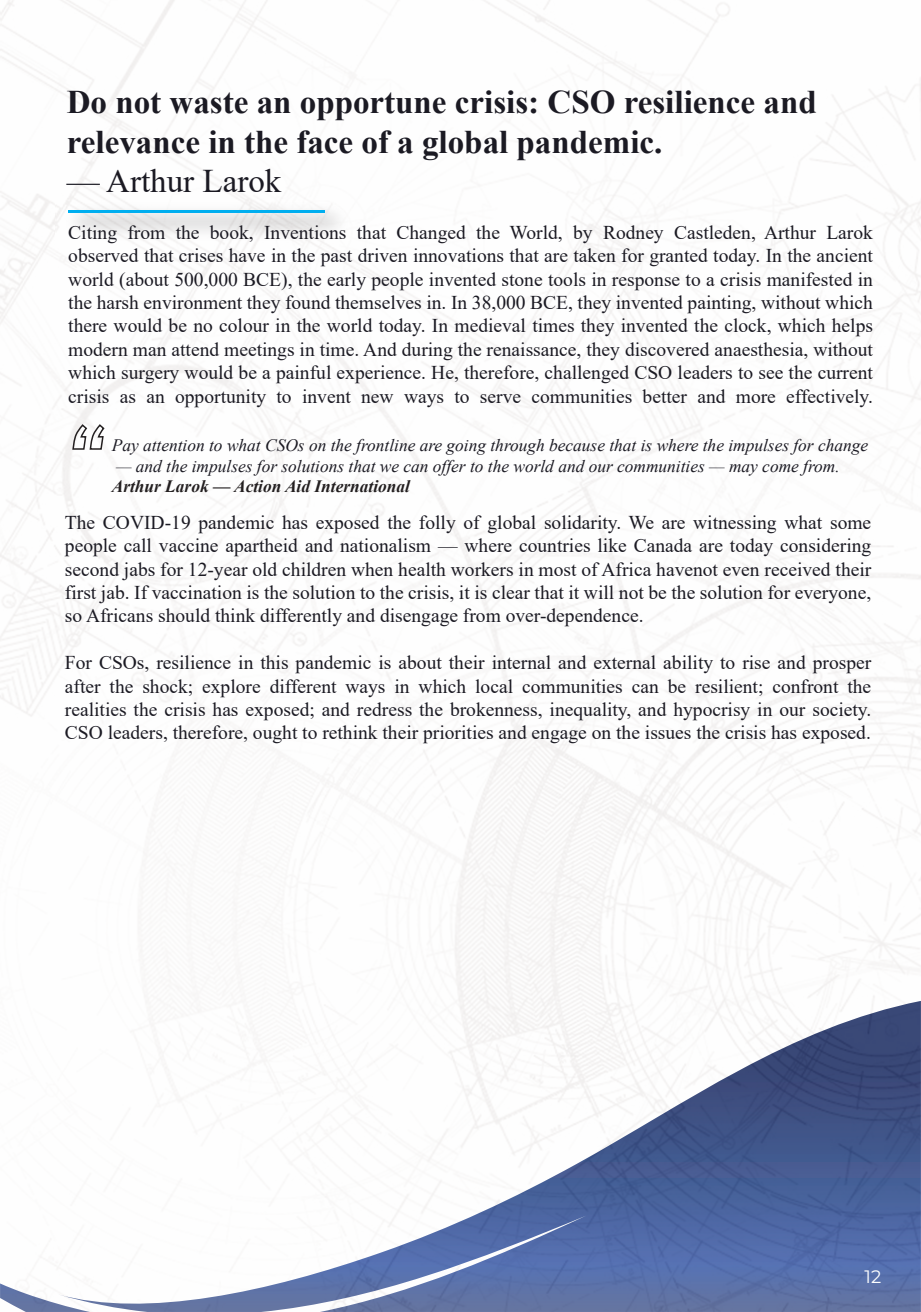
<style>
.page{position:relative;width:921px;height:1312px;background:#fff}
.page>*{position:absolute;margin:0;border:0;box-sizing:border-box;transform-origin:0 0}
.t1{font:700 33px/39.6px "Times New Roman";color:#1b1a23}
.t2{font:33px "Times New Roman";color:#1b1a23}
.t3{font:19.5px/23.4px "Times New Roman";color:#1b1a23;text-align:justify}
.t4{font:18px "Montserrat";color:#fdfefe}
.t5{font:italic 17.4px "Times New Roman";color:#1b1a23}
.t6{font:italic 700 17.4px "Times New Roman";color:#231f20}
</style>
<div class="page">
<img style="left:0;top:0;width:920px;height:1311px">
<svg style="left:71px;top:423px;width:34px;height:27px"></svg>
<img style="left:55px;top:197px;width:303px;height:49px">
<hr style="left:68px;top:210px;width:256px;height:2px;background:#00aeef">
<h1 class="t1" style="left:67px;top:81px;width:751px">Do not waste an opportune crisis: CSO resilience and relevance in the face of a global pandemic.</h1>
<h1 class="t2" style="left:67px;top:158px;width:216px">— Arthur Larok</h1>
<p class="t3" style="left:68px;top:220px;width:806px">Citing from the book, Inventions that Changed the World, by Rodney Castleden, Arthur Larok observed that crises have in the past driven innovations that are taken for granted today. In the ancient world (about 500,000 BCE), the early people invented stone tools in response to a crisis manifested in the harsh environment they found themselves in. In 38,000 BCE, they invented painting, without which there would be no colour in the world today. In medieval times they invented the clock, which helps modern man attend meetings in time. And during the renaissance, they discovered anaesthesia, without which surgery would be a painful experience. He, therefore, challenged CSO leaders to see the current crisis as an opportunity to invent new ways to serve communities better and more effectively.</p>
<p class="t5" style="left:112px;top:433px;width:757px">Pay attention to what CSOs on the frontline are going through because that is where the impulses for change</p>
<p class="t5" style="left:116px;top:454px;width:725px">— and the impulses for solutions that we can offer to the world and our communities — may come from.</p>
<p class="t6" style="left:112px;top:474px;width:299px">Arthur Larok — Action Aid International</p>
<p class="t3" style="left:65px;top:510px;width:807px">The COVID-19 pandemic has exposed the folly of global solidarity. We are witnessing what some people call vaccine apartheid and nationalism — where countries like Canada are today considering second jabs for 12-year old children when health workers in most of Africa havenot even received their first jab. If vaccination is the solution to the crisis, it is clear that it will not be the solution for everyone, so Africans should think differently and disengage from over-dependence.</p>
<p class="t3" style="left:65px;top:650px;width:807px">For CSOs, resilience in this pandemic is about their internal and external ability to rise and prosper after the shock; explore different ways in which local communities can be resilient; confront the realities the crisis has exposed; and redress the brokenness, inequality, and hypocrisy in our society.<br>CSO leaders, therefore, ought to rethink their priorities and engage on the issues the crisis has exposed.</p>
<p class="t4" style="left:864px;top:1264px;width:18px">12</p>
</div>
